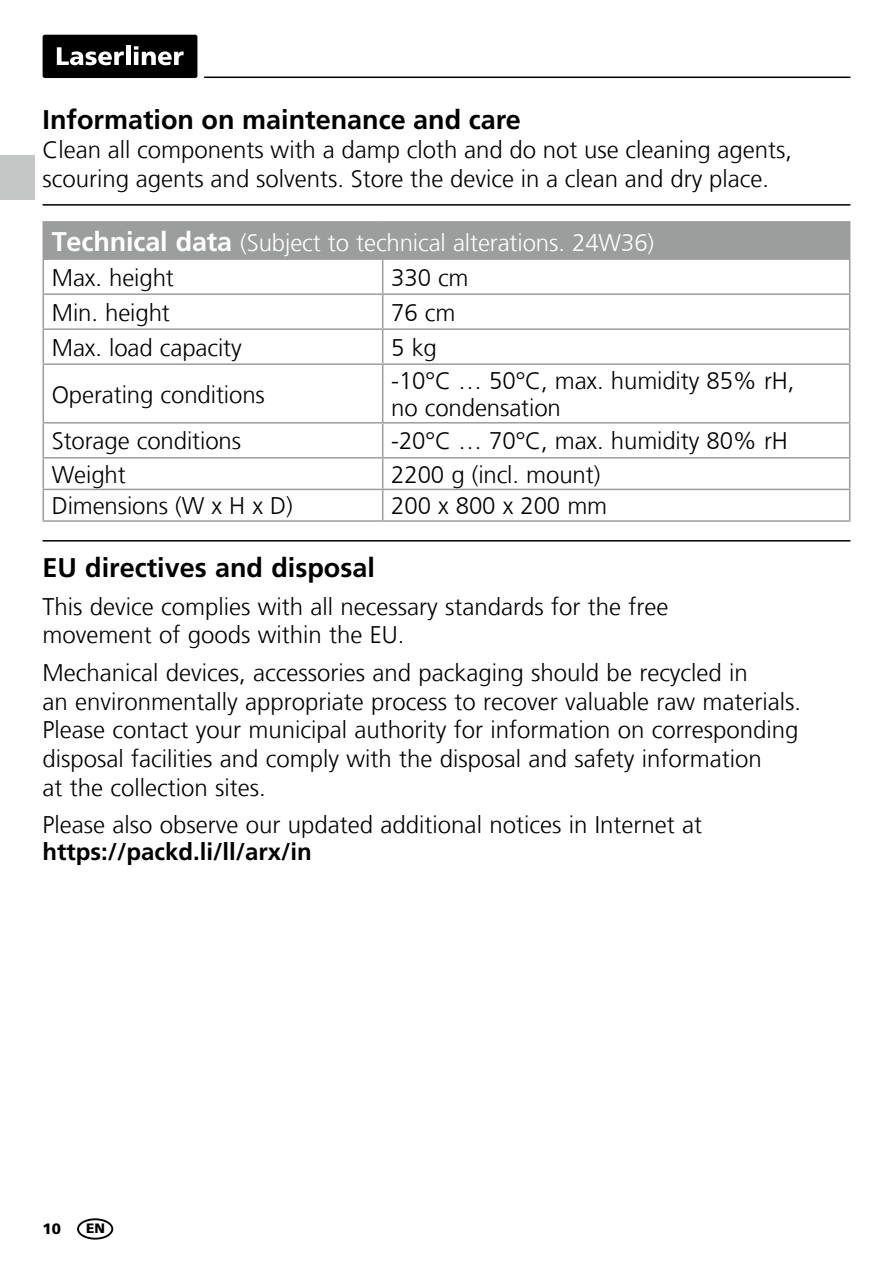
<style>
.page{position:relative;width:893px;height:1263px;background:#fff}
.page>*{position:absolute;margin:0;border:0;box-sizing:border-box;transform-origin:0 0}
.t1{font:700 27px "Frutiger LT Com";color:#000}
.t2{font:300 24px/28.8px "Frutiger LT Com";color:#000}
.t3{font:300 24px/35.1px "Frutiger LT Com";letter-spacing:-.005em;color:#fff}
.t4{font:700 24px "Frutiger LT Com";color:#000}
.t5{font:900 15px "Frutiger LT Com";color:#000}
.t6{font:900 13.5px "Frutiger LT Com";color:#000}
.s1{font-weight:700;font-size:27px}
.s2{color:#000}
</style>
<div class="page">
<hr style="left:204px;top:77px;width:646px;height:1px;background:#000">
<div style="left:43px;top:35px;width:154px;height:43px;background:#000;border-radius:2px"></div>
<svg style="left:57px;top:47px;width:67px;height:18px"></svg>
<div style="left:126px;top:46px;width:5px;height:19px;background:#fff"></div>
<svg style="left:134px;top:46px;width:50px;height:19px"></svg>
<hr style="left:43px;top:204px;width:807px;height:2px;background:#000">
<div style="left:43px;top:222px;width:807px;height:37px;background:#9c9d9d"></div>
<svg style="left:44px;top:260px;width:805px;height:260px"></svg>
<hr style="left:43px;top:221px;width:340px;height:2px;background:#9c9d9d">
<hr style="left:383px;top:221px;width:467px;height:2px;background:#9c9d9d">
<hr style="left:43px;top:260px;width:1px;height:33px;background:#9c9d9d">
<hr style="left:43px;top:295px;width:1px;height:33px;background:#9c9d9d">
<hr style="left:43px;top:258px;width:340px;height:2px;background:#9c9d9d">
<hr style="left:43px;top:293px;width:340px;height:2px;background:#9c9d9d">
<hr style="left:382px;top:260px;width:1px;height:33px;background:#9c9d9d">
<hr style="left:382px;top:295px;width:1px;height:33px;background:#9c9d9d">
<hr style="left:383px;top:258px;width:467px;height:2px;background:#9c9d9d">
<hr style="left:849px;top:260px;width:1px;height:33px;background:#9c9d9d">
<hr style="left:849px;top:295px;width:1px;height:33px;background:#9c9d9d">
<hr style="left:383px;top:293px;width:467px;height:2px;background:#9c9d9d">
<hr style="left:43px;top:330px;width:1px;height:33px;background:#9c9d9d">
<hr style="left:43px;top:328px;width:340px;height:2px;background:#9c9d9d">
<hr style="left:382px;top:330px;width:1px;height:33px;background:#9c9d9d">
<hr style="left:383px;top:328px;width:467px;height:2px;background:#9c9d9d">
<hr style="left:849px;top:330px;width:1px;height:33px;background:#9c9d9d">
<hr style="left:43px;top:365px;width:1px;height:57px;background:#9c9d9d">
<hr style="left:43px;top:423px;width:1px;height:34px;background:#9c9d9d">
<hr style="left:382px;top:365px;width:1px;height:57px;background:#9c9d9d">
<hr style="left:849px;top:365px;width:1px;height:57px;background:#9c9d9d">
<hr style="left:382px;top:423px;width:1px;height:34px;background:#9c9d9d">
<hr style="left:849px;top:423px;width:1px;height:34px;background:#9c9d9d">
<hr style="left:43px;top:458px;width:1px;height:31px;background:#9c9d9d">
<hr style="left:43px;top:363px;width:340px;height:2px;background:#9c9d9d">
<hr style="left:43px;top:422px;width:340px;height:1px;background:#9c9d9d">
<hr style="left:43px;top:457px;width:340px;height:1px;background:#9c9d9d">
<hr style="left:382px;top:458px;width:1px;height:31px;background:#9c9d9d">
<hr style="left:849px;top:458px;width:1px;height:31px;background:#9c9d9d">
<hr style="left:383px;top:363px;width:467px;height:2px;background:#9c9d9d">
<hr style="left:383px;top:422px;width:467px;height:1px;background:#9c9d9d">
<hr style="left:383px;top:457px;width:467px;height:1px;background:#9c9d9d">
<hr style="left:43px;top:490px;width:1px;height:30px;background:#9c9d9d">
<hr style="left:43px;top:489px;width:340px;height:1px;background:#9c9d9d">
<hr style="left:383px;top:489px;width:467px;height:1px;background:#9c9d9d">
<hr style="left:382px;top:490px;width:1px;height:30px;background:#9c9d9d">
<hr style="left:849px;top:490px;width:1px;height:30px;background:#9c9d9d">
<hr style="left:43px;top:520px;width:340px;height:2px;background:#9c9d9d">
<hr style="left:383px;top:520px;width:467px;height:2px;background:#9c9d9d">
<hr style="left:43px;top:540px;width:807px;height:2px;background:#000">
<div style="left:77px;top:1218px;width:36px;height:21px;border:2px solid #000;border-radius:50%"></div>
<div style="left:0;top:155px;width:34px;height:45px;background:#c5c6c6"></div>
<p class="t1" style="left:43px;top:104px;width:480px">Information on maintenance and care</p>
<p class="t2" style="left:43px;top:135px;width:751px">Clean all components with a damp cloth and do not use cleaning agents, scouring agents and solvents. Store the device in a clean and dry place.</p>
<p class="t3" style="left:52px;top:225px;width:604px"><span class="s1">Technical data</span> (Subject to technical alterations. 24W36)<br><span class="s2">Max. height</span></p>
<p class="t2" style="left:391px;top:263px;width:79px">330 cm</p>
<p class="t2" style="left:52px;top:298px;width:120px">Min. height</p>
<p class="t2" style="left:391px;top:298px;width:66px">76 cm</p>
<p class="t2" style="left:52px;top:333px;width:191px">Max. load capacity</p>
<p class="t2" style="left:391px;top:333px;width:47px">5 kg</p>
<p class="t2" style="left:52px;top:380px;width:215px">Operating conditions</p>
<p class="t2" style="left:391px;top:367px;width:405px;line-height:27px">-10°C … 50°C, max. humidity 85% rH, no condensation</p>
<p class="t2" style="left:52px;top:427px;width:191px">Storage conditions</p>
<p class="t2" style="left:391px;top:427px;width:398px">-20°C … 70°C, max. humidity 80% rH</p>
<p class="t2" style="left:52px;top:460px;width:76px">Weight</p>
<p class="t2" style="left:391px;top:460px;width:211px">2200 g (incl. mount)</p>
<p class="t2" style="left:52px;top:492px;width:242px">Dimensions (W x H x D)</p>
<p class="t2" style="left:391px;top:492px;width:218px">200 x 800 x 200 mm</p>
<p class="t1" style="left:43px;top:552px;width:334px">EU directives and disposal</p>
<p class="t2" style="left:43px;top:592px;width:628px">This device complies with all necessary standards for the free movement of goods within the EU.</p>
<p class="t2" style="left:43px;top:658px;width:760px">Mechanical devices, accessories and packaging should be recycled in<br>an environmentally appropriate process to recover valuable raw materials.<br>Please contact your municipal authority for information on corresponding disposal facilities and comply with the disposal and safety information<br>at the collection sites.</p>
<p class="t2" style="left:43px;top:811px;width:661px">Please also observe our updated additional notices in Internet at</p>
<p class="t4" style="left:43px;top:838px;width:271px">https://packd.li/ll/arx/in</p>
<p class="t5" style="left:43px;top:1219px;width:20px">10</p>
<p class="t6" style="left:86px;top:1220px;width:20px">EN</p>
</div>
